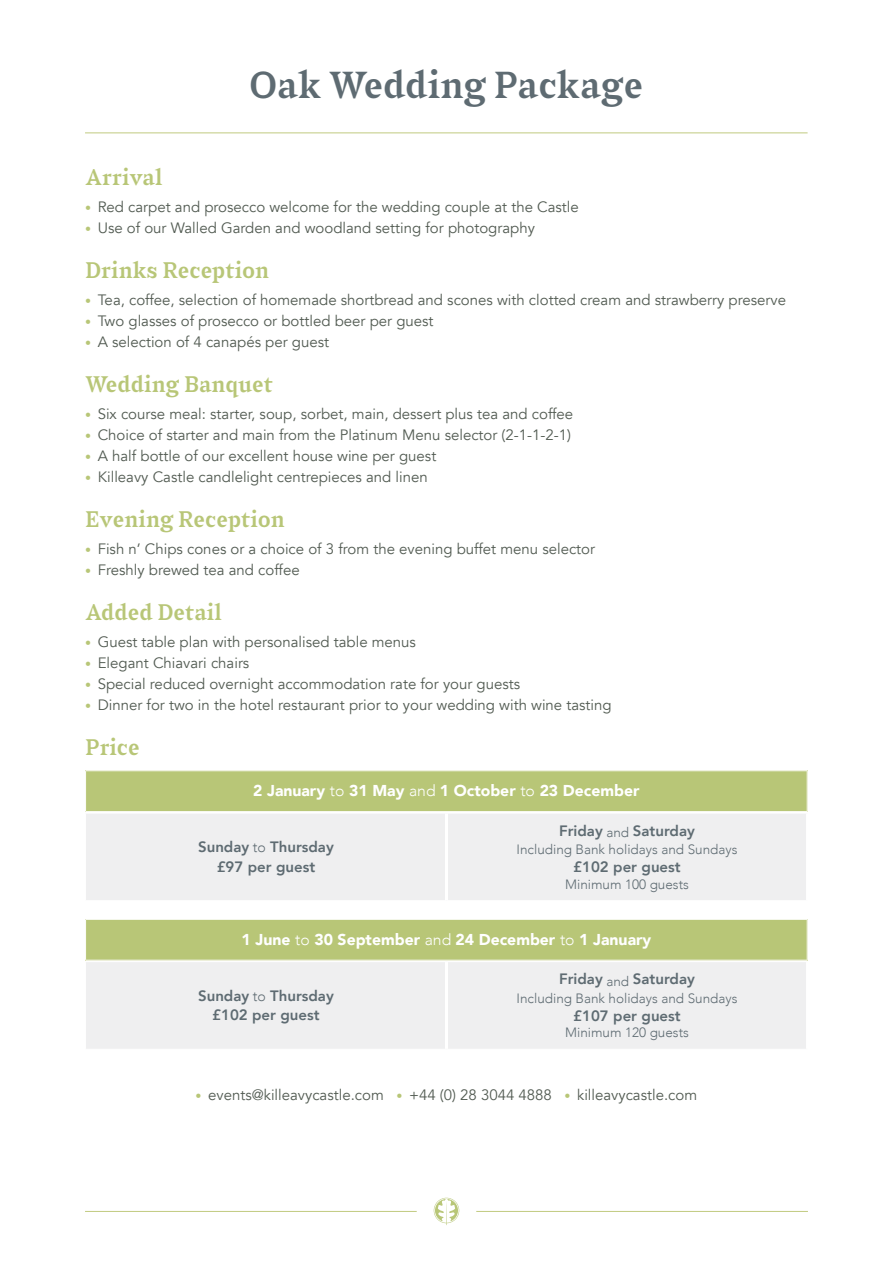
<style>
.page{position:relative;width:893px;height:1263px;background:#fff}
.page>*{position:absolute;margin:0;border:0;box-sizing:border-box;transform-origin:0 0}
.t1{font:500 37.5px "Sabre";color:#5e6b72}
.t2{font:500 22.5px "Sabre";color:#b8c677}
.t3{font:900 15.75px "Avenir";color:#fff}
.t4{font:15px "Avenir";color:#525b52}
.t5{font:800 15px/19.5px "Avenir";color:#5e6b72;text-align:center}
.t6{font:300 13.5px "Avenir";color:#5e6b72}
.s1{font-size:12px;color:#b8c677}
.s2{font-weight:300}
.s3{font-weight:300;font-size:14.1px}
</style>
<div class="page">
<svg style="left:434px;top:1198px;width:25px;height:27px"></svg>
<hr style="left:85px;top:1211px;width:332px;height:1px;background:#c1ca80">
<hr style="left:476px;top:1211px;width:332px;height:1px;background:#c1ca80">
<div style="left:86px;top:771px;width:721px;height:41px;background:#b8c677"></div>
<hr style="left:85px;top:811px;width:723px;height:1px;background:#fff">
<div style="left:86px;top:919px;width:721px;height:41px;background:#b8c677"></div>
<hr style="left:85px;top:919px;width:723px;height:1px;background:#fff">
<div style="left:86px;top:814px;width:720px;height:86px;background:#efeff0"></div>
<hr style="left:445px;top:813px;width:3px;height:87px;background:#fff">
<div style="left:86px;top:962px;width:720px;height:87px;background:#efeff0"></div>
<hr style="left:445px;top:962px;width:3px;height:87px;background:#fff">
<hr style="left:85px;top:132px;width:723px;height:1px;background:#c1ca80">
<h1 class="t1" style="left:250px;top:62px;width:395px">Oak Wedding Package</h1>
<h2 class="t2" style="left:85px;top:164px;width:79px">Arrival</h2>
<p class="t4" style="left:85px;top:198px;width:495px"><span class="s1">•</span> Red carpet and prosecco welcome for the wedding couple at the Castle</p>
<p class="t4" style="left:85px;top:219px;width:451px"><span class="s1">•</span> Use of our Walled Garden and woodland setting for photography</p>
<h2 class="t2" style="left:85px;top:257px;width:186px">Drinks Reception</h2>
<p class="t4" style="left:85px;top:291px;width:703px"><span class="s1">•</span> Tea, coffee, selection of homemade shortbread and scones with clotted cream and strawberry preserve</p>
<p class="t4" style="left:85px;top:312px;width:350px"><span class="s1">•</span> Two glasses of prosecco or bottled beer per guest</p>
<p class="t4" style="left:85px;top:333px;width:246px"><span class="s1">•</span> A selection of 4 canapés per guest</p>
<h2 class="t2" style="left:85px;top:371px;width:189px">Wedding Banquet</h2>
<p class="t4" style="left:85px;top:405px;width:490px"><span class="s1">•</span> Six course meal: starter, soup, sorbet, main, dessert plus tea and coffee</p>
<p class="t4" style="left:85px;top:426px;width:488px"><span class="s1">•</span> Choice of starter and main from the Platinum Menu selector (2-1-1-2-1)</p>
<p class="t4" style="left:85px;top:447px;width:353px"><span class="s1">•</span> A half bottle of our excellent house wine per guest</p>
<p class="t4" style="left:85px;top:468px;width:344px"><span class="s1">•</span> Killeavy Castle candlelight centrepieces and linen</p>
<h2 class="t2" style="left:85px;top:506px;width:201px">Evening Reception</h2>
<p class="t4" style="left:85px;top:540px;width:512px"><span class="s1">•</span> Fish n’ Chips cones or a choice of 3 from the evening buffet menu selector</p>
<p class="t4" style="left:85px;top:561px;width:216px"><span class="s1">•</span> Freshly brewed tea and coffee</p>
<h2 class="t2" style="left:85px;top:599px;width:139px">Added Detail</h2>
<p class="t4" style="left:85px;top:633px;width:332px"><span class="s1">•</span> Guest table plan with personalised table menus</p>
<p class="t4" style="left:85px;top:654px;width:166px"><span class="s1">•</span> Elegant Chiavari chairs</p>
<p class="t4" style="left:85px;top:675px;width:437px"><span class="s1">•</span> Special reduced overnight accommodation rate for your guests</p>
<p class="t4" style="left:85px;top:696px;width:528px"><span class="s1">•</span> Dinner for two in the hotel restaurant prior to your wedding with wine tasting</p>
<h2 class="t2" style="left:85px;top:734px;width:56px">Price</h2>
<p class="t3" style="left:253px;top:777px;width:388px">2 January <span class="s2">to</span> 31 May <span class="s2">and</span> 1 October <span class="s2">to</span> 23 December</p>
<p class="t5" style="left:198px;top:837px;width:137px">Sunday <span class="s3">to</span> Thursday £97 per guest</p>
<p class="t5" style="left:559px;top:821px;width:137px">Friday <sub>and</sub> Saturday</p>
<p class="t6" style="left:517px;top:841px;width:222px">Including Bank holidays and Sundays</p>
<p class="t5" style="left:573px;top:857px;width:109px">£102 per guest</p>
<p class="t6" style="left:565px;top:876px;width:125px">Minimum 100 guests</p>
<p class="t3" style="left:241px;top:926px;width:411px">1 June <span class="s2">to</span> 30 September <span class="s2">and</span> 24 December <span class="s2">to</span> 1 January</p>
<p class="t5" style="left:198px;top:986px;width:137px">Sunday <span class="s3">to</span> Thursday £102 per guest</p>
<p class="t5" style="left:559px;top:969px;width:137px">Friday <sub>and</sub> Saturday</p>
<p class="t6" style="left:517px;top:990px;width:222px">Including Bank holidays and Sundays</p>
<p class="t5" style="left:573px;top:1006px;width:109px">£107 per guest</p>
<p class="t6" style="left:565px;top:1024px;width:125px">Minimum 120 guests</p>
<p class="t4" style="left:195px;top:1086px;width:503px"><span class="s1">•</span> events@killeavycastle.com <span class="s1">•</span> +44 (0) 28 3044 4888 <span class="s1">•</span> killeavycastle.com</p>
</div>
